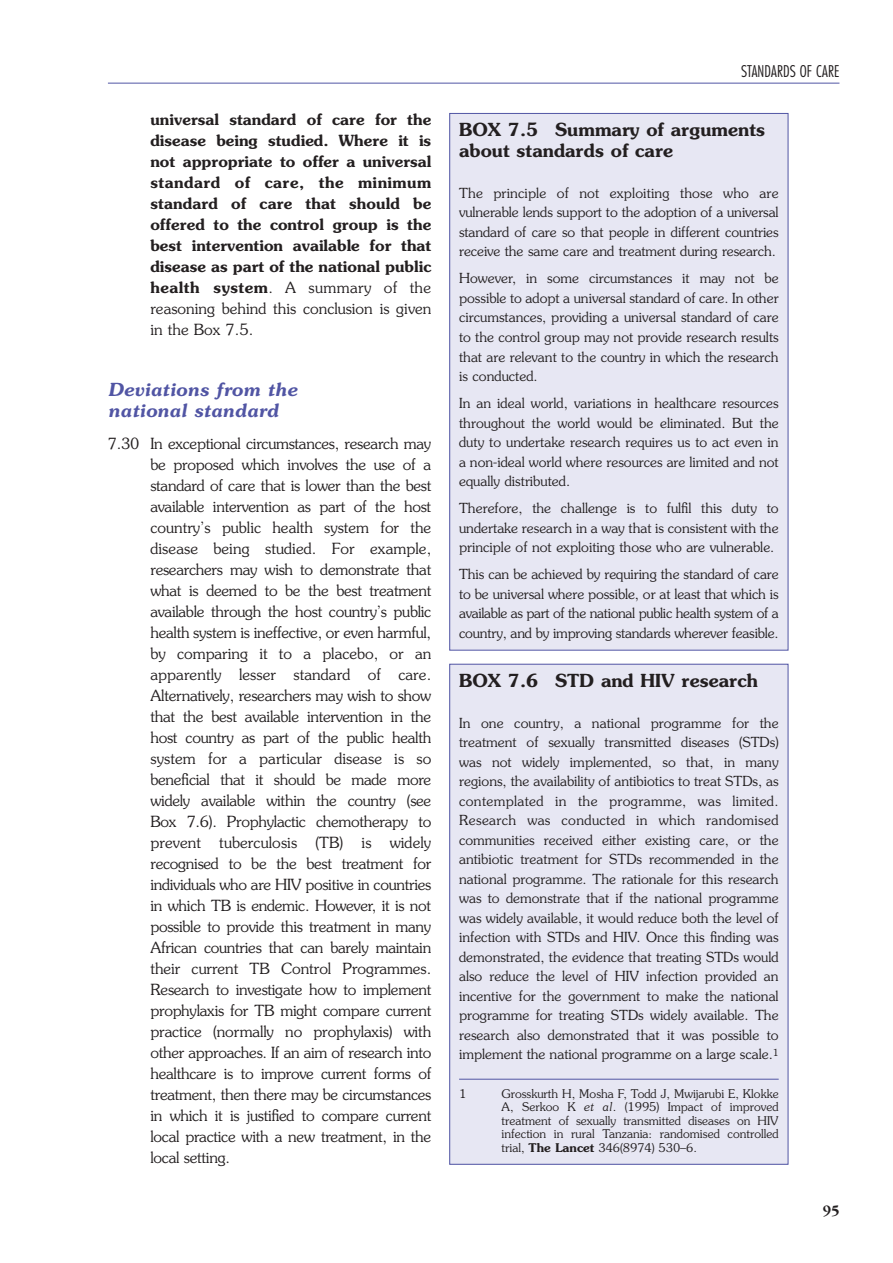
<style>
.page{position:relative;width:893px;height:1263px;background:#fff}
.page>*{position:absolute;margin:0;border:0;box-sizing:border-box;transform-origin:0 0}
.t1{font:600 18px/21px "Souvenir";color:#231f20}
.t2{font:italic 600 18px/21px "Souvenir";color:#5155a4}
.t3{font:300 condensed 15.75px "Futura";letter-spacing:.01em;color:#231f20}
.t4{font:300 15.3px/21px "Souvenir";letter-spacing:-.02em;color:#231f20;text-align:justify}
.t5{font:600 15.3px/21px "Souvenir";color:#231f20;text-align:justify}
.t6{font:700 15px "Garamond";color:#231f20}
.t7{font:300 13.8px/19.5px "Souvenir";color:#231f20;text-align:justify}
.t8{font:300 12px/13.5px "Souvenir";color:#231f20;text-align:justify}
.s1{font-weight:300}
.s2{font-style:italic}
.s3{font-weight:600}
</style>
<div class="page">
<hr style="left:108px;top:83px;width:731px;height:1px;background:#5155a4">
<div style="left:450px;top:113px;width:338px;height:537px;background:#e7e7f3"></div>
<div style="left:450px;top:664px;width:338px;height:500px;background:#e7e7f3"></div>
<hr style="left:459px;top:1079px;width:319px;height:1px;background:#5155a4">
<p class="t5" style="left:150px;top:110px;width:282px">universal standard of care for the disease being studied. Where it is not appropriate to offer a universal standard of care, the minimum standard of care that should be offered to the control group is the best intervention available for that disease as part of the national public health system<span class="s1">. A summary of the reasoning behind this conclusion is given in the Box 7.5.</span></p>
<h1 class="t2" style="left:108px;top:381px;width:191px">Deviations from the national standard</h1>
<p class="t4" style="left:150px;top:434px;width:282px;text-indent:-43px">7.30 In exceptional circumstances, research may be proposed which involves the use of a standard of care that is lower than the best available intervention as part of the host country’s public health system for the disease being studied. For example, researchers may wish to demonstrate that what is deemed to be the best treatment available through the host country’s public health system is ineffective, or even harmful, by comparing it to a placebo, or an apparently lesser standard of care.<br>Alternatively, researchers may wish to show that the best available intervention in the host country as part of the public health system for a particular disease is so beneficial that it should be made more widely available within the country (see Box 7.6). Prophylactic chemotherapy to prevent tuberculosis (TB) is widely recognised to be the best treatment for individuals who are HIV positive in countries in which TB is endemic. However, it is not possible to provide this treatment in many African countries that can barely maintain their current TB Control Programmes.<br>Research to investigate how to implement prophylaxis for TB might compare current practice (normally no prophylaxis) with other approaches. If an aim of research into healthcare is to improve current forms of treatment, then there may be circumstances in which it is justified to compare current local practice with a new treatment, in the local setting.</p>
<p class="t3" style="left:741px;top:64px;width:100px">STANDARDS OF CARE</p>
<h1 class="t1" style="left:459px;top:121px;width:308px">BOX 7.5 Summary of arguments about standards of care</h1>
<p class="t7" style="left:459px;top:184px;width:321px">The principle of not exploiting those who are vulnerable lends support to the adoption of a universal standard of care so that people in different countries receive the same care and treatment during research.</p>
<p class="t7" style="left:459px;top:270px;width:321px">However, in some circumstances it may not be possible to adopt a universal standard of care. In other circumstances, providing a universal standard of care to the control group may not provide research results that are relevant to the country in which the research is conducted.</p>
<p class="t7" style="left:459px;top:394px;width:321px">In an ideal world, variations in healthcare resources throughout the world would be eliminated. But the duty to undertake research requires us to act even in a non-ideal world where resources are limited and not equally distributed.</p>
<p class="t7" style="left:459px;top:499px;width:321px">Therefore, the challenge is to fulfil this duty to undertake research in a way that is consistent with the principle of not exploiting those who are vulnerable.</p>
<p class="t7" style="left:459px;top:565px;width:321px">This can be achieved by requiring the standard of care to be universal where possible, or at least that which is available as part of the national public health system of a country, and by improving standards wherever feasible.</p>
<h1 class="t1" style="left:459px;top:671px;width:300px">BOX 7.6 STD and HIV research</h1>
<p class="t7" style="left:459px;top:714px;width:321px">In one country, a national programme for the treatment of sexually transmitted diseases (STDs) was not widely implemented, so that, in many regions, the availability of antibiotics to treat STDs, as contemplated in the programme, was limited.<br>Research was conducted in which randomised communities received either existing care, or the antibiotic treatment for STDs recommended in the national programme. The rationale for this research was to demonstrate that if the national programme was widely available, it would reduce both the level of infection with STDs and HIV. Once this finding was demonstrated, the evidence that treating STDs would also reduce the level of HIV infection provided an incentive for the government to make the national programme for treating STDs widely available. The research also demonstrated that it was possible to implement the national programme on a large scale.<sup>1</sup></p>
<p class="t8" style="left:459px;top:1087px;width:9px">1</p>
<p class="t8" style="left:501px;top:1087px;width:279px">Grosskurth H, Mosha F, Todd J, Mwijarubi E, Klokke A, Serkoo K <span class="s2">et al</span>. (1995) Impact of improved treatment of sexually transmitted diseases on HIV infection in rural Tanzania: randomised controlled trial, <span class="s3">The Lancet</span> 346(8974) 530–6.</p>
<p class="t6" style="left:822px;top:1204px;width:18px">95</p>
</div>
